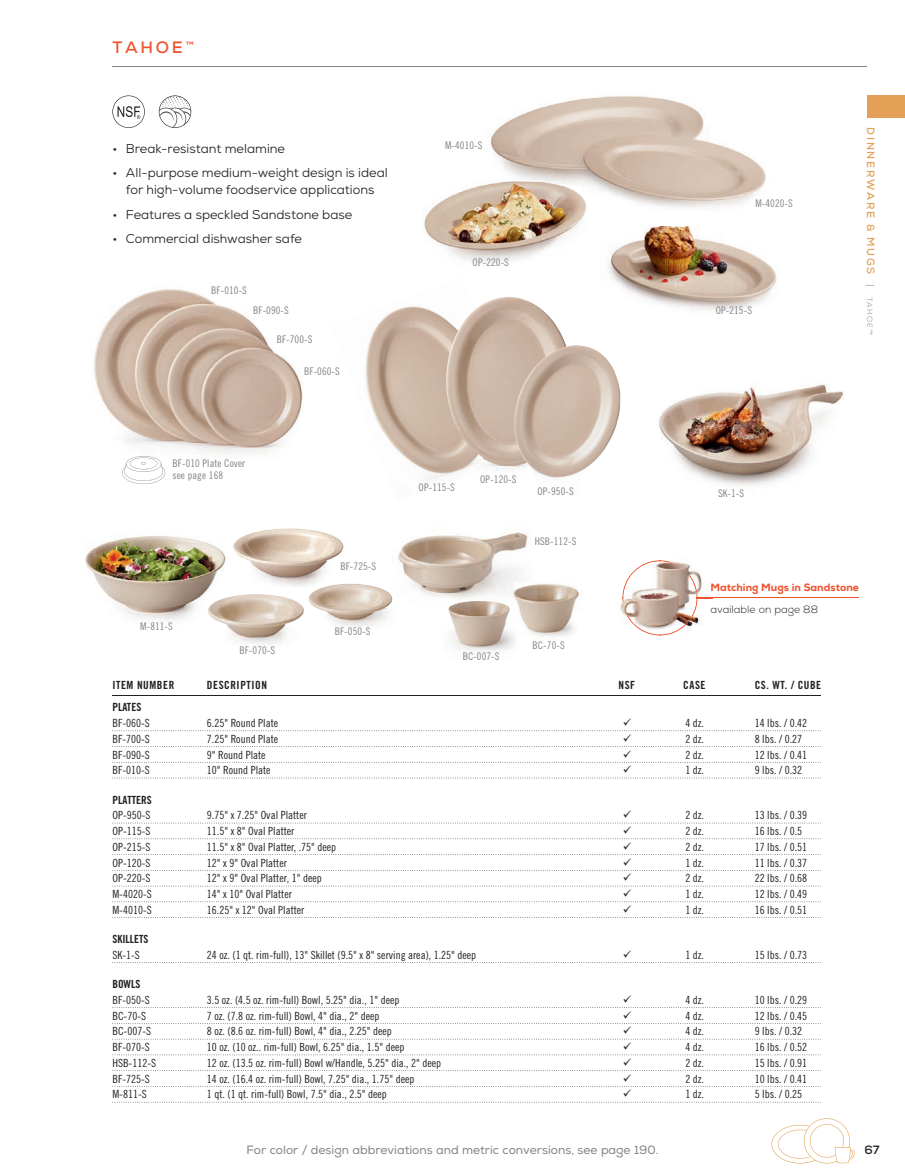
<style>
.page{position:relative;width:905px;height:1175px;background:#fff}
.page>*{position:absolute;margin:0;border:0;box-sizing:border-box;transform-origin:0 0}
.t1{font:700 16.5px "Nexa";letter-spacing:.165em;color:#f0542f}
.t2{font:12.75px/16.5px "Nexa";color:#231f20;text-align:center}
.t3{font:12px "Nexa";color:#808285}
.t4{font:700 12px "Nexa";color:#231f20}
.t5{font:11.25px/15.8px "Trade Gothic Cond Eighteen";color:#231f20}
.t6{font:11.25px "Trade Gothic Bold Cond Twenty";letter-spacing:.05em;color:#231f20}
.t7{font:11.25px/15.8px "Trade Gothic Bold Cond Twenty";color:#231f20}
.t8{font:10.5px/12.8px "Trade Gothic Cond Eighteen";letter-spacing:.01em;color:#808285}
.t9{font:800 10.5px/21.9px "Nexa";color:#f0542f}
.t10{font:700 10.5px "Nexa";letter-spacing:.17em;color:#e2a157}
.s1{font-weight:300;color:#808285}
.s2{font-weight:300;font-size:7.5px;color:#808285}
.s3{font-weight:300;color:#231f20}
.s4{font-family:"Trade Gothic Bold Cond Twenty"}
.s5{font-family:"Trade Gothic Cond Eighteen"}
</style>
<div class="page">
<svg style="left:771px;top:1118px;width:84px;height:45px"></svg>
<div style="left:867px;top:95px;width:37px;height:22px;background:#e2a157"></div>
<img style="left:365px;top:306px;width:81px;height:174px">
<img style="left:446px;top:297px;width:120px;height:178px">
<img style="left:513px;top:344px;width:108px;height:135px">
<img style="left:608px;top:226px;width:169px;height:84px">
<img style="left:233px;top:528px;width:111px;height:58px">
<img style="left:490px;top:96px;width:276px;height:112px">
<img style="left:423px;top:178px;width:165px;height:84px">
<hr style="left:112px;top:66px;width:755px;height:1px;background:#808285">
<img style="left:659px;top:384px;width:185px;height:102px">
<img style="left:398px;top:532px;width:130px;height:66px">
<hr style="left:697px;top:597px;width:162px;height:1px;background:#f0542f">
<svg style="left:622px;top:560px;width:90px;height:75px"></svg>
<img style="left:85px;top:536px;width:141px;height:85px">
<img style="left:207px;top:594px;width:97px;height:51px">
<img style="left:308px;top:583px;width:92px;height:44px">
<hr style="left:112px;top:695px;width:709px;height:1px;background:#231f20">
<img style="left:94px;top:289px;width:209px;height:166px">
<svg style="left:122px;top:456px;width:43px;height:28px"></svg>
<img style="left:513px;top:581px;width:70px;height:56px">
<img style="left:448px;top:600px;width:70px;height:52px">
<svg style="left:112px;top:95px;width:33px;height:33px"></svg>
<svg style="left:159px;top:95px;width:32px;height:33px"></svg>
<svg style="left:112px;top:730px;width:707px;height:48px"></svg>
<svg style="left:112px;top:822px;width:707px;height:96px"></svg>
<svg style="left:112px;top:962px;width:707px;height:1px"></svg>
<svg style="left:112px;top:1007px;width:707px;height:95px"></svg>
<p class="t1" style="left:112px;top:41px;width:83px">TAHOE<sup>™</sup></p>
<p class="t2" style="left:112px;top:142px;width:174px">• Break-resistant melamine</p>
<p class="t2" style="left:112px;top:166px;width:277px">• All-purpose medium-weight design is ideal for high-volume foodservice applications</p>
<p class="t2" style="left:112px;top:208px;width:241px">• Features a speckled Sandstone base</p>
<p class="t2" style="left:112px;top:232px;width:191px">• Commercial dishwasher safe</p>
<p class="t8" style="left:211px;top:285px;width:37px">BF-010-S</p>
<p class="t8" style="left:253px;top:305px;width:37px">BF-090-S</p>
<p class="t8" style="left:277px;top:334px;width:37px">BF-700-S</p>
<p class="t8" style="left:304px;top:365px;width:37px">BF-060-S</p>
<p class="t8" style="left:445px;top:140px;width:39px">M-4010-S</p>
<p class="t8" style="left:472px;top:256px;width:38px">OP-220-S</p>
<p class="t8" style="left:172px;top:457px;width:74px">BF-010 Plate Cover see page 168</p>
<p class="t8" style="left:140px;top:621px;width:34px">M-811-S</p>
<p class="t8" style="left:239px;top:644px;width:37px">BF-070-S</p>
<p class="t8" style="left:340px;top:560px;width:37px">BF-725-S</p>
<p class="t8" style="left:335px;top:625px;width:37px">BF-050-S</p>
<p class="t8" style="left:418px;top:481px;width:38px">OP-115-S</p>
<p class="t8" style="left:480px;top:473px;width:38px">OP-120-S</p>
<p class="t8" style="left:537px;top:486px;width:38px">OP-950-S</p>
<p class="t8" style="left:534px;top:535px;width:43px">HSB-112-S</p>
<p class="t8" style="left:462px;top:650px;width:38px">BC-007-S</p>
<p class="t8" style="left:532px;top:639px;width:34px">BC-70-S</p>
<p class="t8" style="left:755px;top:198px;width:39px">M-4020-S</p>
<p class="t8" style="left:715px;top:304px;width:38px">OP-215-S</p>
<p class="t8" style="left:718px;top:488px;width:28px">SK-1-S</p>
<p class="t10" style="left:874px;top:127px;width:210px;rotate:90deg">DINNERWARE &amp; MUGS <span class="s1">|</span> <span class="s2">TAHOE™</span></p>
<p class="t9" style="left:710px;top:578px;width:150px">Matching Mugs in Sandstone <span class="s3">available on page 88</span></p>
<p class="t6" style="left:112px;top:680px;width:63px">ITEM NUMBER</p>
<p class="t6" style="left:207px;top:680px;width:61px">DESCRIPTION</p>
<p class="t6" style="left:618px;top:680px;width:18px">NSF</p>
<p class="t6" style="left:683px;top:680px;width:24px">CASE</p>
<p class="t6" style="left:754px;top:680px;width:68px">CS. WT. / CUBE</p>
<p class="t5" style="left:112px;top:700px;width:39px"><span class="s4">PLATES<br></span>BF-060-S</p>
<p class="t5" style="left:207px;top:716px;width:73px">6.25" Round Plate</p>
<p class="t5" style="left:685px;top:716px;width:20px">4 dz.</p>
<p class="t5" style="left:754px;top:716px;width:54px">14 lbs. / 0.42</p>
<p class="t5" style="left:112px;top:731px;width:39px">BF-700-S</p>
<p class="t5" style="left:207px;top:731px;width:73px">7.25" Round Plate</p>
<p class="t5" style="left:685px;top:731px;width:20px">2 dz.</p>
<p class="t5" style="left:754px;top:731px;width:49px">8 lbs. / 0.27</p>
<p class="t5" style="left:112px;top:747px;width:39px">BF-090-S</p>
<p class="t5" style="left:207px;top:747px;width:60px">9" Round Plate</p>
<p class="t5" style="left:685px;top:747px;width:20px">2 dz.</p>
<p class="t5" style="left:754px;top:747px;width:54px">12 lbs. / 0.41</p>
<p class="t5" style="left:112px;top:763px;width:39px">BF-010-S</p>
<p class="t5" style="left:207px;top:763px;width:65px">10" Round Plate</p>
<p class="t5" style="left:685px;top:763px;width:20px">1 dz.</p>
<p class="t5" style="left:754px;top:763px;width:49px">9 lbs. / 0.32</p>
<p class="t7" style="left:112px;top:792px;width:41px">PLATTERS<br><span class="s5">OP-950-S</span></p>
<p class="t5" style="left:207px;top:808px;width:101px">9.75" x 7.25" Oval Platter</p>
<p class="t5" style="left:685px;top:808px;width:20px">2 dz.</p>
<p class="t5" style="left:754px;top:808px;width:54px">13 lbs. / 0.39</p>
<p class="t5" style="left:112px;top:824px;width:40px">OP-115-S</p>
<p class="t5" style="left:207px;top:824px;width:89px">11.5" x 8" Oval Platter</p>
<p class="t5" style="left:685px;top:824px;width:20px">2 dz.</p>
<p class="t5" style="left:754px;top:824px;width:49px">16 lbs. / 0.5</p>
<p class="t5" style="left:112px;top:839px;width:40px">OP-215-S</p>
<p class="t5" style="left:207px;top:839px;width:131px">11.5" x 8" Oval Platter, .75" deep</p>
<p class="t5" style="left:685px;top:839px;width:20px">2 dz.</p>
<p class="t5" style="left:754px;top:839px;width:54px">17 lbs. / 0.51</p>
<p class="t5" style="left:112px;top:855px;width:40px">OP-120-S</p>
<p class="t5" style="left:207px;top:855px;width:81px">12" x 9" Oval Platter</p>
<p class="t5" style="left:685px;top:855px;width:20px">1 dz.</p>
<p class="t5" style="left:754px;top:855px;width:54px">11 lbs. / 0.37</p>
<p class="t5" style="left:112px;top:871px;width:40px">OP-220-S</p>
<p class="t5" style="left:207px;top:871px;width:116px">12" x 9" Oval Platter, 1" deep</p>
<p class="t5" style="left:685px;top:871px;width:20px">2 dz.</p>
<p class="t5" style="left:754px;top:871px;width:54px">22 lbs. / 0.68</p>
<p class="t5" style="left:112px;top:887px;width:41px">M-4020-S</p>
<p class="t5" style="left:207px;top:887px;width:86px">14" x 10" Oval Platter</p>
<p class="t5" style="left:685px;top:887px;width:20px">1 dz.</p>
<p class="t5" style="left:754px;top:887px;width:54px">12 lbs. / 0.49</p>
<p class="t5" style="left:112px;top:902px;width:41px">M-4010-S</p>
<p class="t5" style="left:207px;top:902px;width:99px">16.25" x 12" Oval Platter</p>
<p class="t5" style="left:685px;top:902px;width:20px">1 dz.</p>
<p class="t5" style="left:754px;top:902px;width:54px">16 lbs. / 0.51</p>
<p class="t7" style="left:112px;top:932px;width:38px">SKILLETS<br><span class="s5">SK-1-S</span></p>
<p class="t5" style="left:207px;top:947px;width:271px">24 oz. (1 qt. rim-full), 13" Skillet (9.5" x 8" serving area), 1.25" deep</p>
<p class="t5" style="left:685px;top:947px;width:20px">1 dz.</p>
<p class="t5" style="left:754px;top:947px;width:54px">15 lbs. / 0.73</p>
<p class="t5" style="left:112px;top:977px;width:39px"><span class="s4">BOWLS<br></span>BF-050-S</p>
<p class="t5" style="left:207px;top:992px;width:194px">3.5 oz. (4.5 oz. rim-full) Bowl, 5.25" dia., 1" deep</p>
<p class="t5" style="left:685px;top:992px;width:20px">4 dz.</p>
<p class="t5" style="left:754px;top:992px;width:54px">10 lbs. / 0.29</p>
<p class="t5" style="left:112px;top:1008px;width:35px">BC-70-S</p>
<p class="t5" style="left:207px;top:1008px;width:174px">7 oz. (7.8 oz. rim-full) Bowl, 4" dia., 2" deep</p>
<p class="t5" style="left:685px;top:1008px;width:20px">4 dz.</p>
<p class="t5" style="left:754px;top:1008px;width:54px">12 lbs. / 0.45</p>
<p class="t5" style="left:112px;top:1024px;width:40px">BC-007-S</p>
<p class="t5" style="left:207px;top:1024px;width:186px">8 oz. (8.6 oz. rim-full) Bowl, 4" dia., 2.25" deep</p>
<p class="t5" style="left:685px;top:1024px;width:20px">4 dz.</p>
<p class="t5" style="left:754px;top:1024px;width:49px">9 lbs. / 0.32</p>
<p class="t5" style="left:112px;top:1040px;width:39px">BF-070-S</p>
<p class="t5" style="left:207px;top:1040px;width:199px">10 oz. (10 oz.. rim-full) Bowl, 6.25" dia., 1.5" deep</p>
<p class="t5" style="left:685px;top:1040px;width:20px">4 dz.</p>
<p class="t5" style="left:754px;top:1040px;width:54px">16 lbs. / 0.52</p>
<p class="t5" style="left:112px;top:1055px;width:45px">HSB-112-S</p>
<p class="t5" style="left:207px;top:1055px;width:236px">12 oz. (13.5 oz. rim-full) Bowl w/Handle, 5.25" dia., 2" deep</p>
<p class="t5" style="left:685px;top:1055px;width:20px">2 dz.</p>
<p class="t5" style="left:754px;top:1055px;width:54px">15 lbs. / 0.91</p>
<p class="t5" style="left:112px;top:1071px;width:39px">BF-725-S</p>
<p class="t5" style="left:207px;top:1071px;width:209px">14 oz. (16.4 oz. rim-full) Bowl, 7.25" dia., 1.75" deep</p>
<p class="t5" style="left:685px;top:1071px;width:20px">2 dz.</p>
<p class="t5" style="left:754px;top:1071px;width:54px">10 lbs. / 0.41</p>
<p class="t5" style="left:112px;top:1087px;width:36px">M-811-S</p>
<p class="t5" style="left:207px;top:1087px;width:181px">1 qt. (1 qt. rim-full) Bowl, 7.5" dia., 2.5" deep</p>
<p class="t5" style="left:685px;top:1087px;width:20px">1 dz.</p>
<p class="t5" style="left:754px;top:1087px;width:49px">5 lbs. / 0.25</p>
<p class="t3" style="left:246px;top:1142px;width:413px">For color / design abbreviations and metric conversions, see page 190.</p>
<p class="t4" style="left:864px;top:1145px;width:17px">67</p>
</div>
